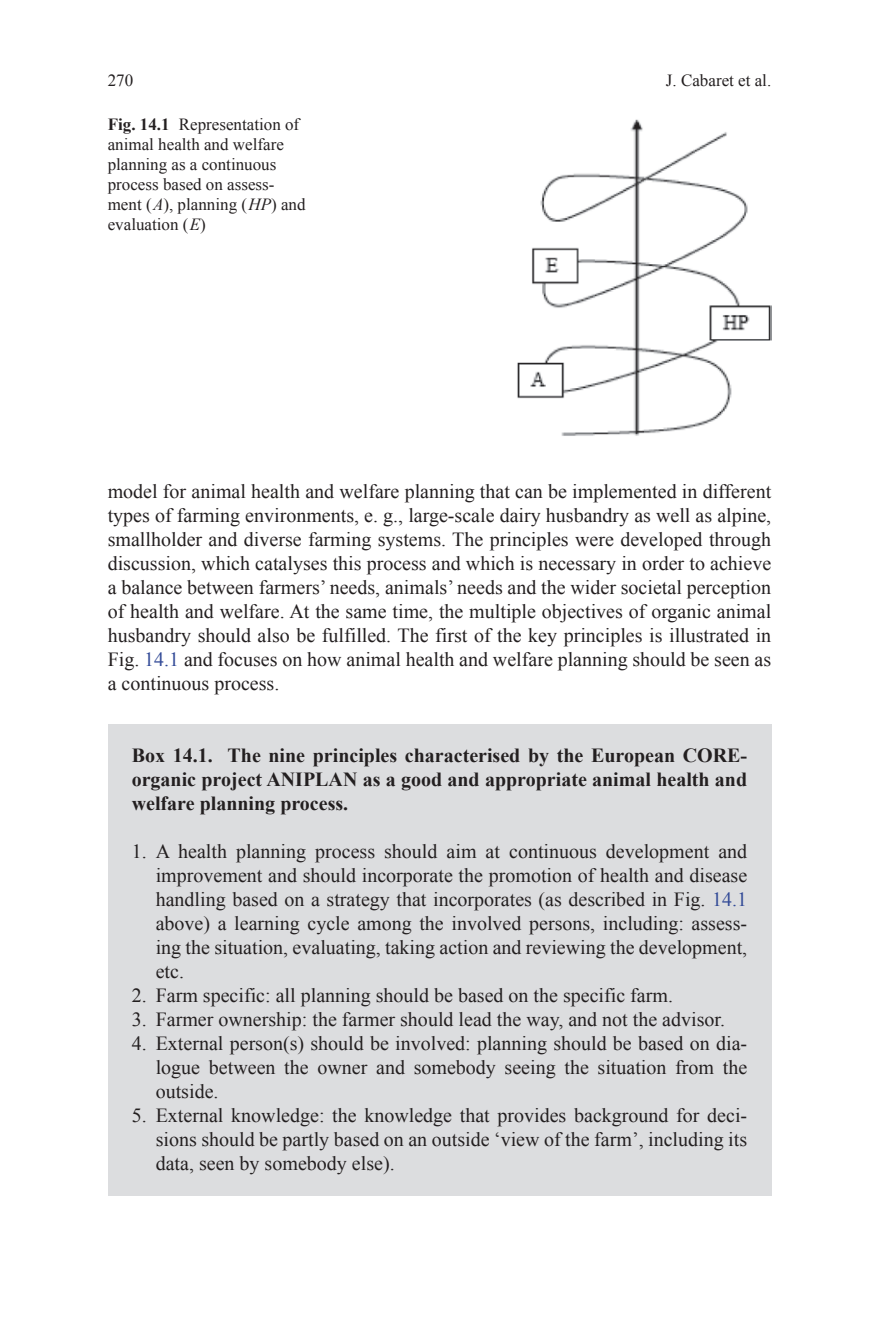
<style>
.page{position:relative;width:879px;height:1333px;background:#fff}
.page>*{position:absolute;margin:0;border:0;box-sizing:border-box;transform-origin:0 0}
.t1{font:20px/24px "Times New Roman";color:#231f20;text-align:justify}
.t2{font:700 20px/24px "Times New Roman";color:#231f20;text-align:justify}
.t3{font:17px/20px "Times New Roman";color:#231f20}
.s1{font-weight:700}
.s2{font-style:italic}
.s3{color:#324a97}
</style>
<div class="page">
<div style="left:108px;top:724px;width:663px;height:471px;background:#dcdddf"></div>
<img style="left:517px;top:119px;width:254px;height:317px">
<p class="t3" style="left:108px;top:70px;width:27px">270</p>
<p class="t3" style="left:666px;top:70px;width:107px">J. Cabaret et al.</p>
<p class="t3" style="left:108px;top:114px;width:199px"><span class="s1">Fig. 14.1</span> Representation of animal health and welfare planning as a continuous process based on assess&shy;ment ( <span class="s2">A</span>), planning ( <span class="s2">HP</span>) and evaluation ( <span class="s2">E</span>)</p>
<p class="t1" style="left:108px;top:479px;width:665px">model for animal health and welfare planning that can be implemented in different types of farming environments, e. g., large-scale dairy husbandry as well as alpine, smallholder and diverse farming systems. The principles were developed through discussion, which catalyses this process and which is necessary in order to achieve a balance between farmers’ needs, animals’ needs and the wider societal perception of health and welfare. At the same time, the multiple objectives of organic animal husbandry should also be fulfilled. The first of the key principles is illustrated in Fig. <span class="s3">14.1</span> and focuses on how animal health and welfare planning should be seen as a continuous process.</p>
<p class="t2" style="left:132px;top:743px;width:617px">Box 14.1. The nine principles characterised by the European CORE&shy;organic project ANIPLAN as a good and appropriate animal health and welfare planning process.</p>
<p class="t1" style="left:156px;top:839px;width:593px;text-indent:-24px">1. A health planning process should aim at continuous development and improvement and should incorporate the promotion of health and disease handling based on a strategy that incorporates (as described in Fig. <span class="s3">14.1 </span>above) a learning cycle among the involved persons, including: assess&shy;ing the situation, evaluating, taking action and reviewing the development, etc.</p>
<p class="t1" style="left:132px;top:983px;width:543px">2. Farm specific: all planning should be based on the specific farm.</p>
<p class="t1" style="left:132px;top:1007px;width:595px">3. Farmer ownership: the farmer should lead the way, and not the advisor.</p>
<p class="t1" style="left:156px;top:1031px;width:593px;text-indent:-24px">4. External person(s) should be involved: planning should be based on dia&shy;logue between the owner and somebody seeing the situation from the outside.</p>
<p class="t1" style="left:156px;top:1103px;width:593px;text-indent:-24px">5. External knowledge: the knowledge that provides background for deci&shy;sions should be partly based on an outside ‘view of the farm’, including its data, seen by somebody else).</p>
</div>
